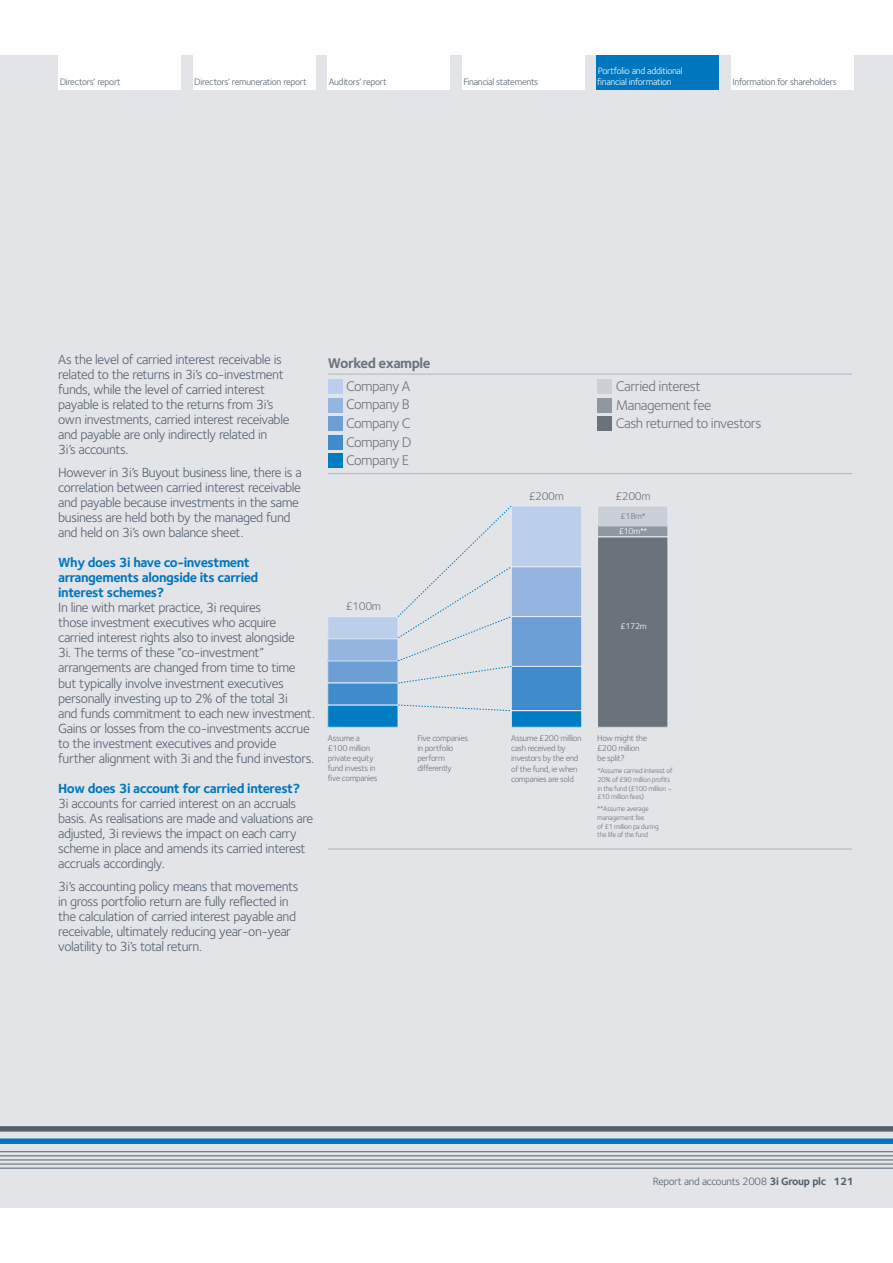
<style>
.page{position:relative;width:893px;height:1263px;background:#fff}
.page>*{position:absolute;margin:0;border:0;box-sizing:border-box;transform-origin:0 0}
.t1{font:14.55px/18.5px "Foundry Sterling";letter-spacing:-.035em;color:#6a737b}
.t2{font:700 14.55px "Foundry Sterling";letter-spacing:-.035em;color:#6a737b}
.t3{font:13.65px/15px "Foundry Sterling";letter-spacing:-.03em;color:#53616f}
.t4{font:700 13.65px/15px "Foundry Sterling";letter-spacing:-.035em;color:#0076be}
.t5{font:11.55px "Foundry Sterling";letter-spacing:-.035em;color:#6a737b}
.t6{font:10.95px "Foundry Sterling";letter-spacing:-.03em;color:#53616f}
.t7{font:9.6px "Foundry Sterling";letter-spacing:-.03em;color:#53616f}
.t8{font:9.6px/10.9px "Foundry Sterling";letter-spacing:-.03em;color:#fff}
.t9{font:8.7px/10.2px "Foundry Sterling";letter-spacing:-.035em;color:#6a737b}
.t10{font:8.7px "Foundry Sterling";letter-spacing:-.035em;color:#fff}
.t11{font:7.2px/8.7px "Foundry Sterling";letter-spacing:-.035em;color:#6a737b}
.s1{font-weight:700}
</style>
<div class="page">
<div style="left:0;top:55px;width:893px;height:1153px;background:#e3e4e8"></div>
<div style="left:0;top:1126px;width:893px;height:6px;background:#53616f"></div>
<div style="left:0;top:1138px;width:893px;height:6px;background:#0076be"></div>
<hr style="left:0;top:1151px;width:893px;height:1px;background:#53616f">
<hr style="left:0;top:1156px;width:893px;height:1px;background:#53616f">
<hr style="left:0;top:1160px;width:893px;height:1px;background:#53616f">
<hr style="left:0;top:1164px;width:893px;height:1px;background:#53616f">
<hr style="left:0;top:1168px;width:893px;height:1px;background:#53616f">
<div style="left:58px;top:55px;width:123px;height:35px;background:#fff"></div>
<div style="left:193px;top:55px;width:123px;height:35px;background:#fff"></div>
<div style="left:327px;top:55px;width:123px;height:35px;background:#fff"></div>
<div style="left:462px;top:55px;width:123px;height:35px;background:#fff"></div>
<div style="left:596px;top:55px;width:123px;height:35px;background:#0076be"></div>
<div style="left:731px;top:55px;width:123px;height:35px;background:#fff"></div>
<div style="left:328px;top:617px;width:70px;height:22px;background:#bbceeb"></div>
<div style="left:327px;top:616px;width:71px;height:23px;border:1px solid #e4eaf6"></div>
<div style="left:511px;top:506px;width:71px;height:61px;background:#bbceeb"></div>
<div style="left:511px;top:506px;width:71px;height:61px;border:1px solid #e4eaf6"></div>
<div style="left:328px;top:639px;width:70px;height:22px;background:#93b5e0"></div>
<div style="left:327px;top:638px;width:71px;height:23px;border:1px solid #e4eaf6"></div>
<div style="left:511px;top:567px;width:71px;height:50px;background:#93b5e0"></div>
<div style="left:511px;top:566px;width:71px;height:51px;border:1px solid #e4eaf6"></div>
<div style="left:328px;top:661px;width:70px;height:22px;background:#6b9fd5"></div>
<div style="left:327px;top:661px;width:71px;height:22px;border:1px solid #e4eaf6"></div>
<div style="left:511px;top:617px;width:71px;height:49px;background:#6b9fd5"></div>
<div style="left:511px;top:616px;width:71px;height:51px;border:1px solid #e4eaf6"></div>
<div style="left:597px;top:506px;width:71px;height:20px;background:#cad0d5"></div>
<div style="left:597px;top:506px;width:71px;height:20px;border:1px solid #e4eaf6"></div>
<div style="left:328px;top:683px;width:70px;height:22px;background:#3e8ccb"></div>
<div style="left:511px;top:666px;width:71px;height:45px;background:#3e8ccb"></div>
<div style="left:511px;top:666px;width:71px;height:45px;border:1px solid #e4eaf6"></div>
<div style="left:597px;top:526px;width:71px;height:11px;background:#8f98a0"></div>
<div style="left:597px;top:525px;width:71px;height:12px;border:1px solid #e4eaf6"></div>
<div style="left:328px;top:705px;width:70px;height:22px;background:#007cc2"></div>
<div style="left:327px;top:705px;width:71px;height:23px;border:1px solid #e4eaf6"></div>
<div style="left:511px;top:711px;width:71px;height:16px;background:#007cc2"></div>
<div style="left:511px;top:710px;width:71px;height:18px;border:1px solid #e4eaf6"></div>
<div style="left:597px;top:537px;width:71px;height:190px;background:#6a737b"></div>
<div style="left:597px;top:537px;width:71px;height:191px;border:1px solid #e4eaf6"></div>
<hr style="left:328px;top:473px;width:524px;height:1px;background:#abb4ba">
<hr style="left:328px;top:374px;width:524px;height:1px;background:#abb4ba">
<svg style="left:398px;top:704px;width:114px;height:7px"></svg>
<svg style="left:397px;top:505px;width:115px;height:179px"></svg>
<hr style="left:328px;top:849px;width:524px;height:1px;background:#abb4ba">
<div style="left:328px;top:380px;width:14px;height:14px;background:#bbceeb"></div>
<div style="left:328px;top:398px;width:14px;height:15px;background:#93b5e0"></div>
<div style="left:328px;top:417px;width:14px;height:14px;background:#6b9fd5"></div>
<div style="left:598px;top:380px;width:14px;height:14px;background:#cad0d5"></div>
<div style="left:598px;top:398px;width:14px;height:15px;background:#8f98a0"></div>
<div style="left:598px;top:417px;width:14px;height:14px;background:#6a737b"></div>
<div style="left:328px;top:435px;width:14px;height:15px;background:#3e8ccb"></div>
<div style="left:328px;top:454px;width:14px;height:14px;background:#007cc2"></div>
<p class="t7" style="left:60px;top:78px;width:62px">Directors’ report</p>
<p class="t7" style="left:194px;top:78px;width:114px">Directors’ remuneration report</p>
<p class="t7" style="left:329px;top:78px;width:59px">Auditors’ report</p>
<p class="t7" style="left:463px;top:78px;width:76px">Financial statements</p>
<p class="t8" style="left:597px;top:66px;width:87px">Portfolio and additional financial information</p>
<p class="t7" style="left:732px;top:78px;width:106px">Information for shareholders</p>
<p class="t3" style="left:58px;top:353px;width:233px">As the level of carried interest receivable is related to the returns in 3i’s co-investment funds, while the level of carried interest payable is related to the returns from 3i’s own investments, carried interest receivable and payable are only indirectly related in<br>3i’s accounts.</p>
<p class="t3" style="left:58px;top:466px;width:245px">However in 3i’s Buyout business line, there is a correlation between carried interest receivable and payable because investments in the same business are held both by the managed fund and held on 3i’s own balance sheet.</p>
<p class="t4" style="left:58px;top:556px;width:202px">Why does 3i have co-investment arrangements alongside its carried interest schemes?</p>
<p class="t3" style="left:58px;top:601px;width:258px">In line with market practice, 3i requires<br>those investment executives who acquire carried interest rights also to invest alongside<br>3i. The terms of these “co-investment” arrangements are changed from time to time but typically involve investment executives personally investing up to 2% of the total 3i<br>and funds commitment to each new investment.<br>Gains or losses from the co-investments accrue to the investment executives and provide further alignment with 3i and the fund investors.</p>
<p class="t4" style="left:58px;top:782px;width:243px">How does 3i account for carried interest?</p>
<p class="t3" style="left:58px;top:797px;width:257px">3i accounts for carried interest on an accruals basis. As realisations are made and valuations are adjusted, 3i reviews the impact on each carry scheme in place and amends its carried interest accruals accordingly.</p>
<p class="t3" style="left:58px;top:880px;width:242px">3i’s accounting policy means that movements in gross portfolio return are fully reflected in the calculation of carried interest payable and receivable, ultimately reducing year-on-year volatility to 3i’s total return.</p>
<p class="t2" style="left:328px;top:358px;width:104px">Worked example</p>
<p class="t1" style="left:346px;top:378px;width:66px;text-align:justify">Company A Company B Company C</p>
<p class="t1" style="left:616px;top:378px;width:147px">Carried interest<br>Management fee<br>Cash returned to investors</p>
<p class="t1" style="left:346px;top:433px;width:67px">Company D<br>Company E</p>
<p class="t5" style="left:346px;top:602px;width:37px">£100m</p>
<p class="t9" style="left:328px;top:733px;width:51px">Assume a £100 million private equity fund invests in five companies</p>
<p class="t9" style="left:417px;top:733px;width:52px">Five companies in portfolio perform differently</p>
<p class="t5" style="left:529px;top:491px;width:37px">£200m</p>
<p class="t5" style="left:615px;top:492px;width:37px">£200m</p>
<p class="t9" style="left:620px;top:511px;width:27px">£18m*</p>
<p class="t10" style="left:619px;top:528px;width:30px">£10m**</p>
<p class="t10" style="left:620px;top:623px;width:28px">£172m</p>
<p class="t9" style="left:511px;top:734px;width:72px">Assume £200 million cash received by investors by the end of the fund, ie when companies are sold</p>
<p class="t9" style="left:597px;top:734px;width:51px">How might the £200 million be split?</p>
<p class="t11" style="left:597px;top:767px;width:77px">*Assume carried interest of<br>20% of £90 million profits in the fund (£100 million – £10 million fees)</p>
<p class="t11" style="left:597px;top:805px;width:63px">**Assume average management fee<br>of £1 million pa during the life of the fund</p>
<p class="t6" style="left:653px;top:1177px;width:202px">Report and accounts 2008 <span class="s1">3i Group plc 121</span></p>
</div>
